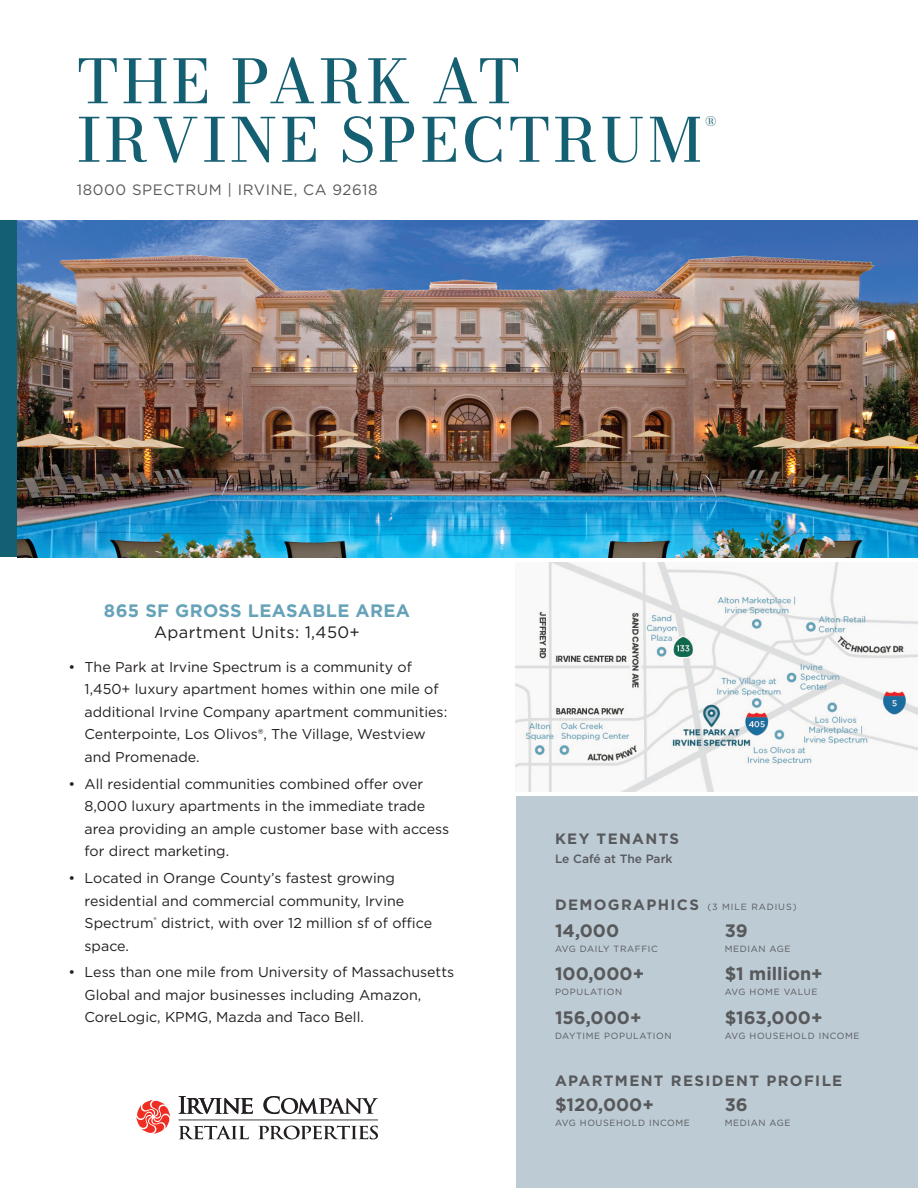
<style>
.page{position:relative;width:918px;height:1188px;background:#fff}
.page>*{position:absolute;margin:0;border:0;box-sizing:border-box;transform-origin:0 0}
.t1{font:500 60px/58.5px "Bodoni Moda 9 pt";letter-spacing:.05em;color:#155f72}
.t2{font:700 18px "Gotham";color:#58595b}
.t3{font:700 18px "Gotham";letter-spacing:.02em;color:#66a2b8}
.t4{font:16.5px "Gotham";letter-spacing:.02em;color:#231f20}
.t5{font:700 15px "Gotham";letter-spacing:.09em;color:#58595b}
.t6{font:15px "Gotham";letter-spacing:.04em;color:#58595b}
.t7{font:14.25px/22.5px "Gotham";color:#231f20}
.t8{font:500 13.05px "Bodoni Moda 9 pt";color:#155f72}
.t9{font:500 12px "Gotham";letter-spacing:-.005em;color:#58595b}
.t10{font:9px "Gotham";letter-spacing:.07em;color:#58595b}
.t11{font:9px "Gotham";letter-spacing:.1em;color:#58595b}
.s1{font-weight:700;font-size:15px}
</style>
<div class="page">
<div style="left:516px;top:796px;width:402px;height:392px;background:#bdcbd5"></div>
<svg style="left:263px;top:1096px;width:115px;height:18px"></svg>
<svg style="left:179px;top:1096px;width:74px;height:18px"></svg>
<svg style="left:136px;top:1100px;width:34px;height:34px"></svg>
<svg style="left:258px;top:1126px;width:120px;height:13px"></svg>
<svg style="left:179px;top:1126px;width:70px;height:13px"></svg>
<hr style="left:179px;top:1120px;width:199px;height:1px;background:#231f20">
<div style="left:0;top:220px;width:17px;height:337px;background:#155f72"></div>
<img style="left:17px;top:220px;width:901px;height:337px">
<img style="left:516px;top:563px;width:402px;height:228px">
<h1 class="t1" style="left:77px;top:52px;width:627px">THE PARK AT<br>IRVINE SPECTRUM</h1>
<p class="t8" style="left:705px;top:112px;width:13px">®</p>
<p class="t6" style="left:77px;top:181px;width:302px">18000 SPECTRUM | IRVINE, CA 92618</p>
<p class="t3" style="left:104px;top:600px;width:308px">865 SF GROSS LEASABLE AREA</p>
<p class="t4" style="left:154px;top:621px;width:207px">Apartment Units: 1,450+</p>
<p class="t7" style="left:85px;top:655px;width:364px;text-indent:-16px">• The Park at Irvine Spectrum is a community of 1,450+ luxury apartment homes within one mile of additional Irvine Company apartment communities:<br>Centerpointe, Los Olivos®, The Village, Westview and Promenade.</p>
<p class="t7" style="left:85px;top:772px;width:366px;text-indent:-16px">• All residential communities combined offer over 8,000 luxury apartments in the immediate trade area providing an ample customer base with access for direct marketing.</p>
<p class="t7" style="left:85px;top:866px;width:349px;text-indent:-16px">• Located in Orange County’s fastest growing residential and commercial community, Irvine Spectrum<sup>®</sup> district, with over 12 million sf of office space.</p>
<p class="t7" style="left:85px;top:961px;width:371px;text-indent:-16px">• Less than one mile from University of Massachusetts<br>Global and major businesses including Amazon,<br>CoreLogic, KPMG, Mazda and Taco Bell.</p>
<p class="t5" style="left:555px;top:830px;width:126px">KEY TENANTS</p>
<p class="t9" style="left:555px;top:851px;width:119px">Le Café at The Park</p>
<p class="t11" style="left:555px;top:901px;width:243px"><span class="s1">DEMOGRAPHICS</span> (3 MILE RADIUS)</p>
<p class="t2" style="left:555px;top:920px;width:66px">14,000</p>
<p class="t10" style="left:555px;top:943px;width:104px">AVG DAILY TRAFFIC</p>
<p class="t2" style="left:555px;top:963px;width:91px">100,000+</p>
<p class="t10" style="left:555px;top:986px;width:69px">POPULATION</p>
<p class="t2" style="left:555px;top:1007px;width:88px">156,000+</p>
<p class="t10" style="left:555px;top:1030px;width:118px">DAYTIME POPULATION</p>
<p class="t2" style="left:725px;top:920px;width:25px">39</p>
<p class="t10" style="left:725px;top:943px;width:67px">MEDIAN AGE</p>
<p class="t2" style="left:725px;top:963px;width:100px">$1 million+</p>
<p class="t10" style="left:725px;top:986px;width:94px">AVG HOME VALUE</p>
<p class="t2" style="left:725px;top:1007px;width:99px">$163,000+</p>
<p class="t10" style="left:725px;top:1030px;width:136px">AVG HOUSEHOLD INCOME</p>
<p class="t5" style="left:555px;top:1072px;width:289px">APARTMENT RESIDENT PROFILE</p>
<p class="t2" style="left:555px;top:1094px;width:100px">$120,000+</p>
<p class="t10" style="left:555px;top:1117px;width:136px">AVG HOUSEHOLD INCOME</p>
<p class="t2" style="left:725px;top:1094px;width:25px">36</p>
<p class="t10" style="left:725px;top:1117px;width:67px">MEDIAN AGE</p>
</div>
